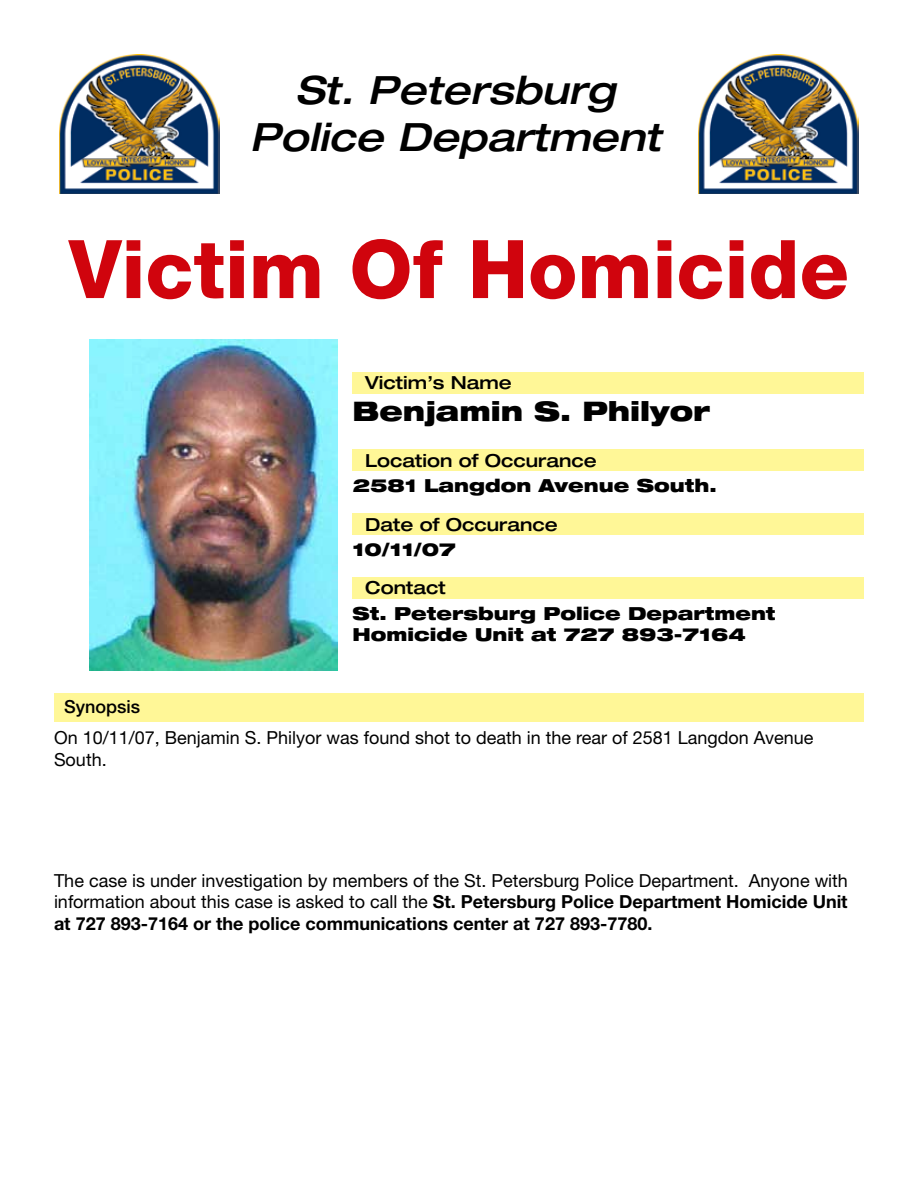
<style>
.page{position:relative;width:918px;height:1188px;background:#fff}
.page>*{position:absolute;margin:0;border:0;box-sizing:border-box;transform-origin:0 0}
.t1{font:800 81px "Helvetica Neue LT Std";color:#d0040d}
.t2{font:italic 500 expanded 39px/46.8px "Helvetica Neue LT Std";color:#000;text-align:center}
.vic_name{font:900 expanded 27px "Helvetica Neue LT Std";color:#000}
.t3{font:18px/21.6px "Helvetica Neue LT Std";color:#000;text-align:justify}
.address{font:900 expanded 18px/21.6px "Helvetica Neue LT Std";color:#000}
.t4{font:500 expanded 18px "Helvetica Neue LT Std";color:#000}
.t5{font:500 18px "Helvetica Neue LT Std";color:#000}
.s1{font-weight:700}
</style>
<div class="page">
<img style="left:698px;top:54px;width:161px;height:140px">
<img style="left:59px;top:54px;width:161px;height:140px">
<img style="left:89px;top:340px;width:248px;height:330px">
<div style="left:54px;top:693px;width:810px;height:28px;background:#fff797"></div>
<div style="left:352px;top:577px;width:512px;height:21px;background:#fff797"></div>
<div style="left:352px;top:513px;width:512px;height:22px;background:#fff797"></div>
<div style="left:352px;top:372px;width:512px;height:22px;background:#fff797"></div>
<div style="left:352px;top:450px;width:512px;height:21px;background:#fff797"></div>
<p class="t2" style="left:250px;top:67px;width:412px">St. Petersburg<br>Police Department</p>
<p class="t1" style="left:69px;top:221px;width:782px">Victim Of Homicide</p>
<p class="t4" style="left:365px;top:372px;width:148px">Victim’s Name</p>
<p class="vic_name" style="left:352px;top:394px;width:359px">Benjamin S. Philyor</p>
<p class="t4" style="left:365px;top:449px;width:233px">Location of Occurance</p>
<p class="address" style="left:353px;top:474px;width:365px">2581 Langdon Avenue South.</p>
<p class="t4" style="left:365px;top:513px;width:194px">Date of Occurance</p>
<p class="address" style="left:352px;top:538px;width:105px">10/11/07</p>
<p class="t4" style="left:365px;top:577px;width:82px">Contact</p>
<p class="t5" style="left:64px;top:696px;width:78px">Synopsis</p>
<p class="address" style="left:352px;top:602px;width:425px">St. Petersburg Police Department<br>Homicide Unit at 727 893-7164</p>
<p class="t3" style="left:54px;top:727px;width:761px">On 10/11/07, Benjamin S. Philyor was found shot to death in the rear of 2581 Langdon Avenue</p>
<p class="t3" style="left:54px;top:748px;width:54px">South.</p>
<p class="t3" style="left:54px;top:869px;width:795px">The case is under investigation by members of the St. Petersburg Police Department. Anyone with information about this case is asked to call the <span class="s1">St. Petersburg Police Department Homicide Unit at 727 893-7164 or the police communications center at 727 893-7780.</span></p>
</div>
